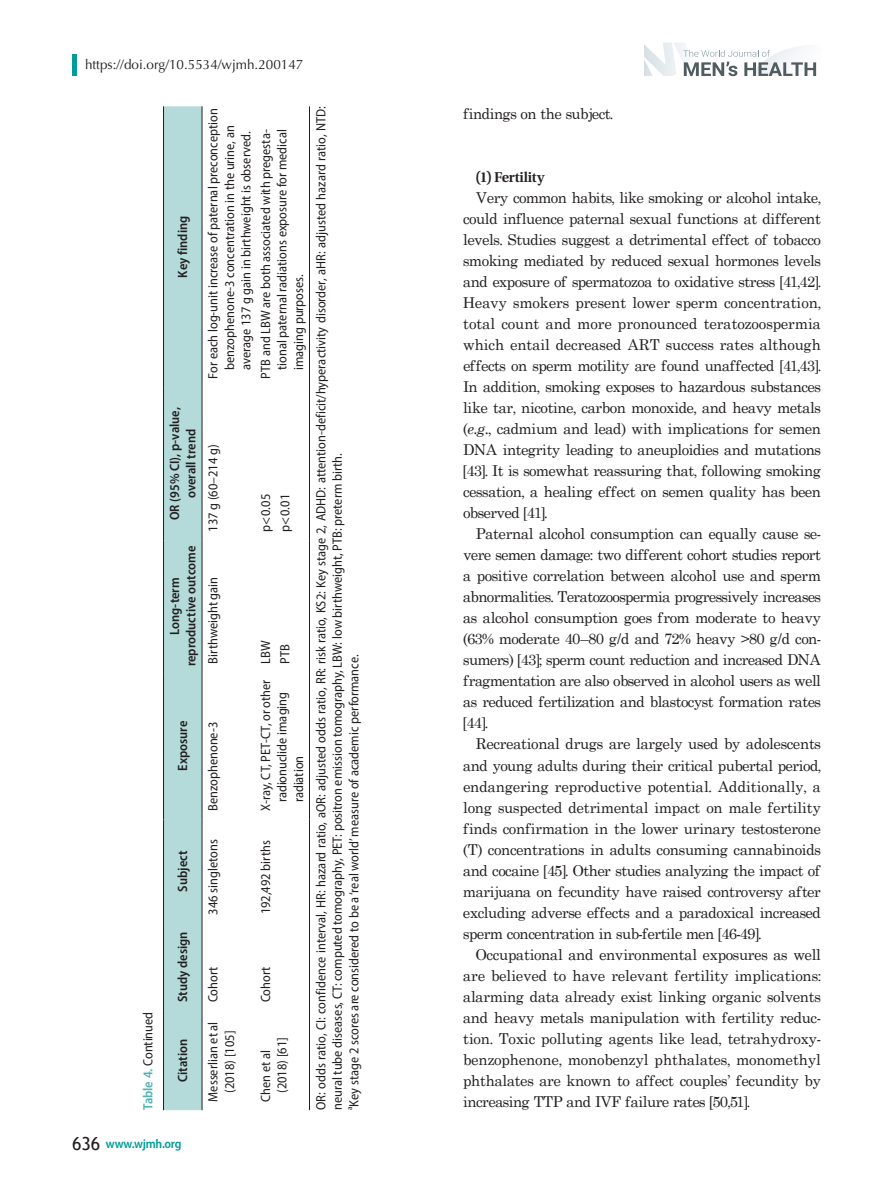
<style>
.page{position:relative;width:893px;height:1191px;background:#fff}
.page>*{position:absolute;margin:0;border:0;box-sizing:border-box;transform-origin:0 0}
.t1{font:15px/21px "Century Schoolbook";letter-spacing:-.035em;color:#231f20;text-align:justify}
.t2{font:600 15px "Utopia Std";letter-spacing:-.015em;color:#231f20}
.t3{font:semi-condensed 13.5px/16.5px "Myriad Pro";color:#231f20}
.t4{font:600 semi-condensed 13.5px/16.5px "Myriad Pro";color:#231f20;text-align:center}
.t5{font:13.5px "Optima LT Std";color:#231f20}
.t6{font:600 semi-condensed 12.75px "Myriad Pro";letter-spacing:-.025em;color:#009c97}
.t7{font:semi-condensed 7.8px "Myriad Pro";color:#231f20}
.s1{font-weight:600;color:#51b3b1}
.s2{font-family:"Trebuchet MS";font-weight:400;font-stretch:normal;font-size:18px;color:#231f20}
.s3{font-style:italic}
</style>
<div class="page">
<div style="left:72px;top:54px;width:5px;height:21px;background:#009c97"></div>
<svg style="left:644px;top:43px;width:173px;height:33px"></svg>
<div style="left:164px;top:106px;width:38px;height:1004px;background:#b4dad9"></div>
<hr style="left:163px;top:1011px;width:1px;height:99px;background:#231f20">
<hr style="left:163px;top:923px;width:1px;height:88px;background:#231f20">
<hr style="left:163px;top:819px;width:1px;height:104px;background:#231f20">
<hr style="left:163px;top:672px;width:1px;height:147px;background:#231f20">
<hr style="left:163px;top:540px;width:1px;height:132px;background:#231f20">
<hr style="left:163px;top:387px;width:1px;height:153px;background:#231f20">
<hr style="left:163px;top:106px;width:1px;height:281px;background:#231f20">
<hr style="left:309px;top:540px;width:1px;height:132px;background:#231f20">
<hr style="left:309px;top:387px;width:1px;height:153px;background:#231f20">
<hr style="left:309px;top:106px;width:1px;height:281px;background:#231f20">
<hr style="left:309px;top:1011px;width:1px;height:99px;background:#231f20">
<hr style="left:309px;top:923px;width:1px;height:88px;background:#231f20">
<hr style="left:309px;top:819px;width:1px;height:104px;background:#231f20">
<hr style="left:309px;top:672px;width:1px;height:147px;background:#231f20">
<hr style="left:202px;top:1011px;width:1px;height:99px;background:#231f20">
<hr style="left:202px;top:923px;width:1px;height:88px;background:#231f20">
<hr style="left:202px;top:819px;width:1px;height:104px;background:#231f20">
<hr style="left:202px;top:672px;width:1px;height:147px;background:#231f20">
<hr style="left:202px;top:540px;width:1px;height:132px;background:#231f20">
<hr style="left:202px;top:387px;width:1px;height:153px;background:#231f20">
<hr style="left:202px;top:106px;width:1px;height:281px;background:#231f20">
<p class="t5" style="left:85px;top:57px;width:220px">https://doi.org/10.5534/wjmh.200147</p>
<p class="t3" style="left:139px;top:1110px;width:100px;rotate:-90deg"><span class="s1">Table 4.</span> Continued</p>
<p class="t4" style="left:174px;top:277px;width:63px;rotate:-90deg">Key finding</p>
<p class="t3" style="left:205px;top:370px;width:263px;text-indent:-9px;rotate:-90deg">For each log-unit increase of paternal preconception benzophenone-3 concentration in the urine, an average 137 g gain in birthweight is observed.</p>
<p class="t3" style="left:257px;top:370px;width:242px;text-align:justify;text-indent:-9px;rotate:-90deg">PTB and LBW are both associated with pregesta&shy;tional paternal radiations exposure for medical imaging purposes.</p>
<p class="t4" style="left:166px;top:520px;width:114px;rotate:-90deg">OR (95% CI), p-value, overall trend</p>
<p class="t4" style="left:166px;top:666px;width:122px;rotate:-90deg">Long-term reproductive outcome</p>
<p class="t3" style="left:205px;top:531px;width:89px;rotate:-90deg">137 g (60–214 g)</p>
<p class="t3" style="left:205px;top:663px;width:88px;rotate:-90deg">Birthweight gain</p>
<p class="t4" style="left:174px;top:770px;width:51px;rotate:-90deg">Exposure</p>
<p class="t4" style="left:174px;top:891px;width:42px;rotate:-90deg">Subject</p>
<p class="t4" style="left:174px;top:1002px;width:72px;rotate:-90deg">Study design</p>
<p class="t4" style="left:174px;top:1082px;width:45px;rotate:-90deg">Citation</p>
<p class="t3" style="left:205px;top:811px;width:91px;rotate:-90deg">Benzophenone-3</p>
<p class="t3" style="left:205px;top:914px;width:77px;rotate:-90deg">346 singletons</p>
<p class="t3" style="left:205px;top:1002px;width:37px;rotate:-90deg">Cohort</p>
<p class="t3" style="left:205px;top:1101px;width:82px;text-align:center;rotate:-90deg">Messerlian et al (2018) [105]</p>
<p class="t3" style="left:257px;top:531px;width:39px;rotate:-90deg">p&lt;0.05</p>
<p class="t3" style="left:276px;top:531px;width:39px;rotate:-90deg">p&lt;0.01</p>
<p class="t3" style="left:257px;top:663px;width:25px;rotate:-90deg">LBW</p>
<p class="t3" style="left:276px;top:663px;width:21px;rotate:-90deg">PTB</p>
<p class="t3" style="left:257px;top:802px;width:124px;text-indent:-9px;rotate:-90deg">X-ray, CT, PET-CT, or other radionuclide imaging radiation</p>
<p class="t3" style="left:257px;top:914px;width:76px;rotate:-90deg">192,492 births</p>
<p class="t3" style="left:257px;top:1002px;width:37px;rotate:-90deg">Cohort</p>
<p class="t3" style="left:257px;top:1093px;width:57px;text-indent:-9px;rotate:-90deg">Chen et al (2018) [61]</p>
<p class="t3" style="left:312px;top:1110px;width:1005px;rotate:-90deg">OR: odds ratio, CI: confidence interval, HR: hazard ratio, aOR: adjusted odds ratio, RR: risk ratio, KS2: Key stage 2, ADHD: attention-deficit/hyperactivity disorder, aHR: adjusted hazard ratio, NTD: neural tube diseases, CT: computed tomography, PET: positron emission tomography, LBW: low birthweight, PTB: preterm birth.</p>
<p class="t3" style="left:345px;top:1106px;width:453px;rotate:-90deg">Key stage 2 scores are considered to be a ‘real world’ measure of academic performance.</p>
<p class="t7" style="left:345px;top:1110px;width:5px;rotate:-90deg">a</p>
<p class="t6" style="left:72px;top:1135px;width:111px"><span class="s2">636</span> www.wjmh.org</p>
<p class="t1" style="left:463px;top:102px;width:152px">findings on the subject.</p>
<p class="t2" style="left:475px;top:168px;width:70px">(1) Fertility</p>
<p class="t1" style="left:462px;top:186px;width:361px;text-indent:14px">Very common habits, like smoking or alcohol intake, could influence paternal sexual functions at different levels. Studies suggest a detrimental effect of tobacco smoking mediated by reduced sexual hormones levels and exposure of spermatozoa to oxidative stress [41,42].<br>Heavy smokers present lower sperm concentration, total count and more pronounced teratozoospermia which entail decreased ART success rates although effects on sperm motility are found unaffected [41,43].<br>In addition, smoking exposes to hazardous substances like tar, nicotine, carbon monoxide, and heavy metals (<span class="s3">e.g.</span>, cadmium and lead) with implications for semen DNA integrity leading to aneuploidies and mutations [43]. It is somewhat reassuring that, following smoking cessation, a healing effect on semen quality has been observed [41].</p>
<p class="t1" style="left:462px;top:522px;width:361px;text-indent:14px">Paternal alcohol consumption can equally cause se&shy;vere semen damage: two different cohort studies report a positive correlation between alcohol use and sperm abnormalities. Teratozoospermia progressively increases as alcohol consumption goes from moderate to heavy (63% moderate 40–80 g/d and 72% heavy &gt;80 g/d con&shy;sumers) [43]; sperm count reduction and increased DNA fragmentation are also observed in alcohol users as well as reduced fertilization and blastocyst formation rates [44].</p>
<p class="t1" style="left:463px;top:732px;width:360px;text-indent:13px">Recreational drugs are largely used by adolescents and young adults during their critical pubertal period, endangering reproductive potential. Additionally, a long suspected detrimental impact on male fertility finds confirmation in the lower urinary testosterone (T) concentrations in adults consuming cannabinoids and cocaine [45]. Other studies analyzing the impact of marijuana on fecundity have raised controversy after excluding adverse effects and a paradoxical increased sperm concentration in sub-fertile men [46-49].</p>
<p class="t1" style="left:463px;top:942px;width:360px;text-indent:13px">Occupational and environmental exposures as well are believed to have relevant fertility implications: alarming data already exist linking organic solvents and heavy metals manipulation with fertility reduc&shy;tion. Toxic polluting agents like lead, tetrahydroxy&shy;benzophenone, monobenzyl phthalates, monomethyl phthalates are known to affect couples’ fecundity by increasing TTP and IVF failure rates [50,51].</p>
</div>
